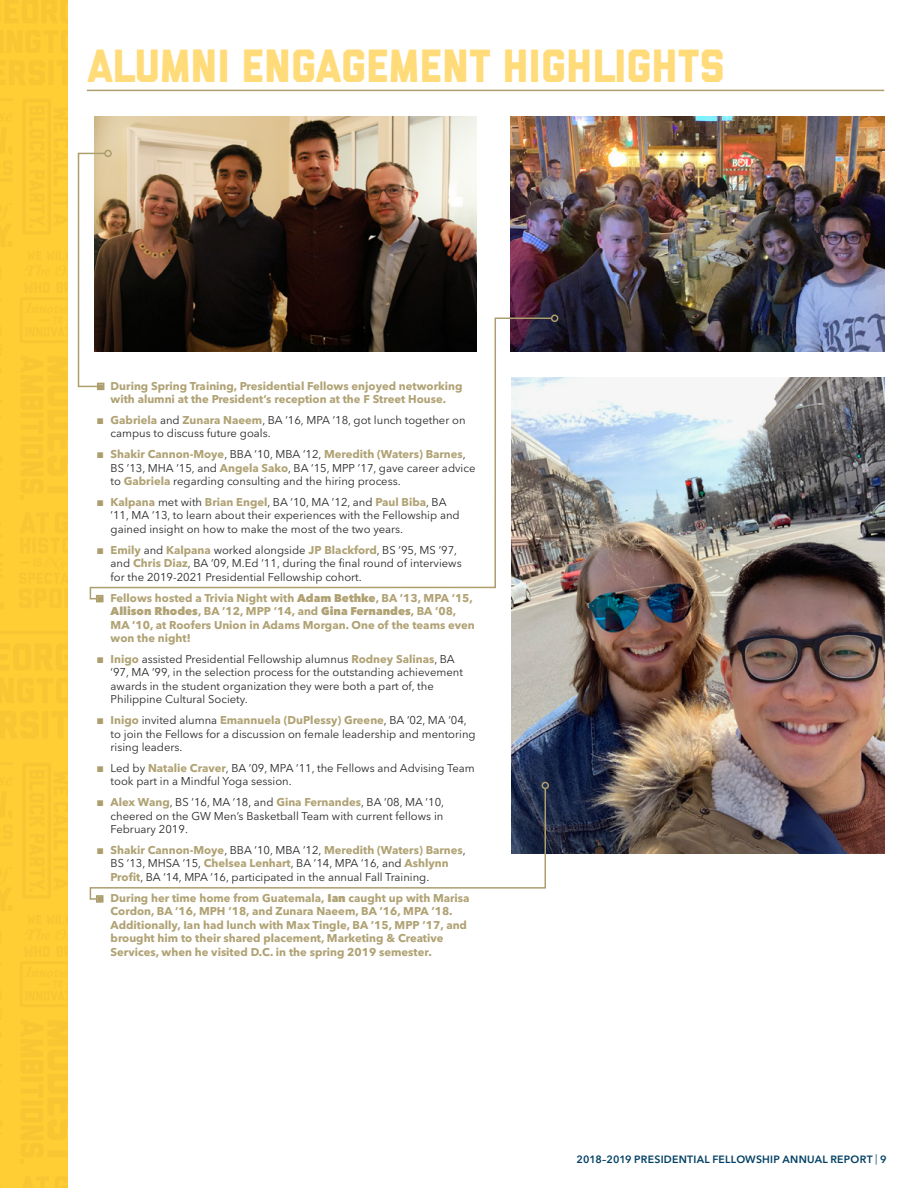
<style>
.page{position:relative;width:918px;height:1188px;background:#fff}
.page>*{position:absolute;margin:0;border:0;box-sizing:border-box;transform-origin:0 0}
.t1{font:46.5px "GW Liberated";color:#ffdb79}
.t2{font:11.25px/13.5px "Avenir Next LT Pro";color:#292829}
.t3{font:700 11.25px/13.5px "Avenir Next LT Pro";color:#b0a274}
.t4{font:600 10.5px "Avenir Next LT Pro";letter-spacing:.025em;color:#003f63}
.s1{color:#ad9e6e}
.s2{font-weight:700;color:#b0a274}
.s3{font-weight:800}
.s4{font-weight:400}
</style>
<div class="page">
<div style="left:0;top:0;width:68px;height:1188px;background:#ffce35"></div>
<div style="left:48px;top:60px;width:6px;height:25px;background:#f7c632"></div>
<div style="left:42px;top:711px;width:6px;height:27px;background:#f7c632"></div>
<img style="left:95px;top:117px;width:382px;height:200px">
<img style="left:511px;top:117px;width:373px;height:234px">
<img style="left:511px;top:378px;width:373px;height:475px">
<hr style="left:87px;top:90px;width:797px;height:1px;background:#ad9e6e">
<svg style="left:89px;top:317px;width:464px;height:283px"></svg>
<div style="left:551px;top:315px;width:7px;height:7px;border:2px solid #ad9e6e;border-radius:50%"></div>
<div style="left:96px;top:595px;width:7px;height:7px;border:2px solid #ad9e6e"></div>
<svg style="left:89px;top:787px;width:458px;height:114px"></svg>
<div style="left:542px;top:782px;width:7px;height:7px;border:2px solid #ad9e6e;border-radius:50%"></div>
<div style="left:96px;top:895px;width:7px;height:8px;border:2px solid #ad9e6e"></div>
<svg style="left:77px;top:152px;width:30px;height:236px"></svg>
<div style="left:104px;top:150px;width:8px;height:7px;border:2px solid #ad9e6e;border-radius:50%"></div>
<div style="left:97px;top:383px;width:7px;height:7px;border:2px solid #ad9e6e"></div>
<h1 class="t1" style="left:88px;top:49px;width:639px">ALUMNI ENGAGEMENT HIGHLIGHTS</h1>
<p class="t3" style="left:97px;top:379px;width:367px;text-align:center"><span class="s1">■</span> During Spring Training, Presidential Fellows enjoyed networking with alumni at the President’s reception at the F Street House.</p>
<p class="t2" style="left:111px;top:413px;width:357px;text-indent:-13px"><span class="s1">■</span> <span class="s2">Gabriela</span> and <span class="s2">Zunara Naeem</span>, BA ’16, MPA ’18, got lunch together on campus to discuss future goals.</p>
<p class="t2" style="left:111px;top:447px;width:366px;text-indent:-13px"><span class="s1">■</span> <span class="s2">Shakir Cannon-Moye</span>, BBA ’10, MBA ’12, <span class="s2">Meredith (Waters) Barnes</span>,<br>BS ’13, MHA ’15, and <span class="s2">Angela Sako</span>, BA ’15, MPP ’17, gave career advice to <span class="s2">Gabriela</span> regarding consulting and the hiring process.</p>
<p class="t2" style="left:111px;top:495px;width:351px;text-indent:-13px"><span class="s1">■</span> <span class="s2">Kalpana</span> met with <span class="s2">Brian Engel</span>, BA ’10, MA ’12, and <span class="s2">Paul Biba</span>, BA ’11, MA ’13, to learn about their experiences with the Fellowship and gained insight on how to make the most of the two years.</p>
<p class="t2" style="left:111px;top:543px;width:353px;text-indent:-13px"><span class="s1">■</span> <span class="s2">Emily</span> and <span class="s2">Kalpana</span> worked alongside <span class="s2">JP Blackford</span>, BS ’95, MS ’97, and <span class="s2">Chris Diaz</span>, BA ’09, M.Ed ’11, during the final round of interviews for the 2019-2021 Presidential Fellowship cohort.</p>
<p class="t3" style="left:111px;top:591px;width:366px;text-indent:-13px"><span class="s1">■</span> Fellows hosted a Trivia Night with <span class="s3">Adam Bethke</span>, BA ’13, MPA ’15, <span class="s3">Allison Rhodes</span>, BA ’12, MPP ’14, and <span class="s3">Gina Fernandes</span>, BA ’08, MA ’10, at Roofers Union in Adams Morgan. One of the teams even won the night!</p>
<p class="t2" style="left:111px;top:652px;width:354px;text-indent:-13px"><span class="s1">■</span> <span class="s2">Inigo</span> assisted Presidential Fellowship alumnus <span class="s2">Rodney Salinas</span>, BA ’97, MA ’99, in the selection process for the outstanding achievement awards in the student organization they were both a part of, the Philippine Cultural Society.</p>
<p class="t2" style="left:111px;top:713px;width:367px;text-indent:-13px"><span class="s1">■</span> <span class="s2">Inigo</span> invited alumna <span class="s2">Emannuela (DuPlessy) Greene</span>, BA ’02, MA ’04, to join the Fellows for a discussion on female leadership and mentoring rising leaders.</p>
<p class="t2" style="left:111px;top:761px;width:366px;text-indent:-13px"><span class="s1">■</span> Led by <span class="s2">Natalie Craver</span>, BA ’09, MPA ’11, the Fellows and Advising Team took part in a Mindful Yoga session.</p>
<p class="t2" style="left:111px;top:796px;width:335px;text-align:justify;text-indent:-13px"><span class="s1">■</span> <span class="s2">Alex Wang</span>, BS ’16, MA ’18, and <span class="s2">Gina Fernandes</span>, BA ’08, MA ’10, cheered on the GW Men’s Basketball Team with current fellows in February 2019.</p>
<p class="t2" style="left:111px;top:843px;width:357px;text-indent:-13px"><span class="s1">■</span> <span class="s2">Shakir Cannon-Moye</span>, BBA ’10, MBA ’12, <span class="s2">Meredith (Waters) Barnes</span>,<br>BS ’13, MHSA ’15, <span class="s2">Chelsea Lenhart</span>, BA ’14, MPA ’16, and <span class="s2">Ashlynn<br>Profit</span>, BA ’14, MPA ’16, participated in the annual Fall Training.</p>
<p class="t3" style="left:111px;top:891px;width:361px;text-indent:-13px"><span class="s1">■</span> During her time home from Guatemala, <span class="s3">Ian</span> caught up with Marisa Cordon, BA ’16, MPH ’18, and Zunara Naeem, BA ’16, MPA ’18.<br>Additionally, Ian had lunch with Max Tingle, BA ’15, MPP ’17, and brought him to their shared placement, Marketing &amp; Creative Services, when he visited D.C. in the spring 2019 semester.</p>
<p class="t4" style="left:577px;top:1153px;width:312px">2018–2019 PRESIDENTIAL FELLOWSHIP ANNUAL REPORT <span class="s4">|</span> 9</p>
</div>
